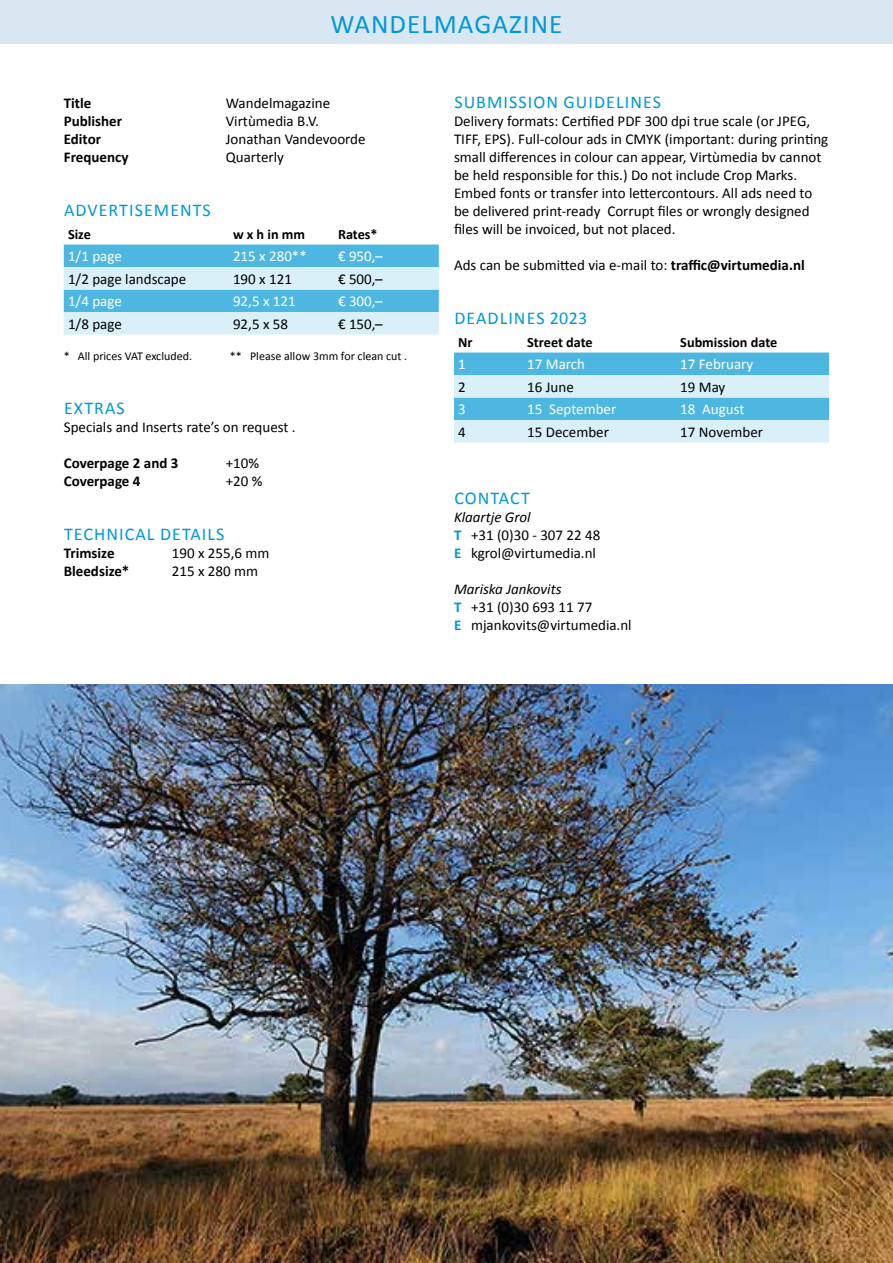
<style>
.page{position:relative;width:893px;height:1263px;background:#fff}
.page>*{position:absolute;margin:0;border:0;box-sizing:border-box;transform-origin:0 0}
.t1{font:27px "Calibri";letter-spacing:.04em;color:#0099d6}
.t2{font:18px "Calibri";letter-spacing:.06em;color:#0099d6}
.t3{font:15px/18px "Calibri";color:#000}
.t4{font:15px "Calibri";color:#fff}
.t5{font:700 15px "Calibri";color:#000}
.t6{font:700 14.25px "Calibri";color:#000}
.t7{font:12px "Calibri";color:#000}
.s1{font-weight:700}
.s2{font-style:italic}
.s3{font-weight:700;color:#0099d6}
</style>
<div class="page">
<img style="left:0;top:684px;width:893px;height:579px">
<svg style="left:64px;top:244px;width:375px;height:90px;background:#93d3ed"></svg>
<svg style="left:454px;top:352px;width:375px;height:90px;background:#93d3ed"></svg>
<div style="left:0;top:0;width:893px;height:44px;background:#d9e7f2"></div>
<h1 class="t1" style="left:330px;top:7px;width:233px">WANDELMAGAZINE</h1>
<p class="t5" style="left:64px;top:93px;width:29px">Title</p>
<p class="t3" style="left:226px;top:94px;width:106px">Wandelmagazine</p>
<p class="t5" style="left:64px;top:111px;width:60px">Publisher</p>
<p class="t3" style="left:226px;top:112px;width:95px">Virtùmedia B.V.</p>
<p class="t5" style="left:64px;top:129px;width:39px">Editor</p>
<p class="t3" style="left:226px;top:130px;width:141px">Jonathan Vandevoorde</p>
<p class="t5" style="left:64px;top:147px;width:66px">Frequency</p>
<p class="t3" style="left:226px;top:148px;width:60px">Quarterly</p>
<p class="t2" style="left:64px;top:199px;width:148px">ADVERTISEMENTS</p>
<p class="t6" style="left:68px;top:225px;width:24px">Size</p>
<p class="t6" style="left:233px;top:225px;width:74px">w x h in mm</p>
<p class="t6" style="left:338px;top:225px;width:41px">Rates*</p>
<p class="t4" style="left:68px;top:247px;width:55px">1/1 page</p>
<p class="t4" style="left:233px;top:247px;width:75px">215 x 280**</p>
<p class="t4" style="left:338px;top:247px;width:46px">€ 950,–</p>
<p class="t3" style="left:68px;top:270px;width:120px">1/2 page landscape</p>
<p class="t3" style="left:233px;top:270px;width:60px">190 x 121</p>
<p class="t3" style="left:338px;top:270px;width:46px">€ 500,–</p>
<p class="t4" style="left:68px;top:292px;width:55px">1/4 page</p>
<p class="t4" style="left:233px;top:292px;width:64px">92,5 x 121</p>
<p class="t4" style="left:338px;top:292px;width:46px">€ 300,–</p>
<p class="t3" style="left:68px;top:315px;width:55px">1/8 page</p>
<p class="t3" style="left:233px;top:315px;width:57px">92,5 x 58</p>
<p class="t3" style="left:338px;top:315px;width:46px">€ 150,–</p>
<p class="t7" style="left:64px;top:348px;width:130px">* All prices VAT excluded.</p>
<p class="t7" style="left:230px;top:348px;width:179px">** Please allow 3mm for clean cut .</p>
<p class="t2" style="left:64px;top:397px;width:62px">EXTRAS</p>
<p class="t3" style="left:64px;top:418px;width:233px">Specials and Inserts rate’s on request .</p>
<p class="t5" style="left:64px;top:453px;width:116px">Coverpage 2 and 3</p>
<p class="t3" style="left:226px;top:454px;width:35px">+10%</p>
<p class="t5" style="left:64px;top:471px;width:78px">Coverpage 4</p>
<p class="t3" style="left:226px;top:472px;width:38px">+20 %</p>
<p class="t2" style="left:64px;top:523px;width:162px">TECHNICAL DETAILS</p>
<p class="t5" style="left:64px;top:543px;width:52px">Trimsize</p>
<p class="t3" style="left:172px;top:544px;width:99px">190 x 255,6 mm</p>
<p class="t5" style="left:64px;top:561px;width:67px">Bleedsize*</p>
<p class="t3" style="left:172px;top:562px;width:88px">215 x 280 mm</p>
<p class="t2" style="left:454px;top:91px;width:208px">SUBMISSION GUIDELINES</p>
<p class="t3" style="left:454px;top:112px;width:376px">Delivery formats: Certified PDF 300 dpi true scale (or JPEG, TIFF, EPS). Full-colour ads in CMYK (important: during printing small differences in colour can appear, Virtùmedia bv cannot be held responsible for this.) Do not include Crop Marks.<br>Embed fonts or transfer into lettercontours. All ads need to be delivered print-ready Corrupt files or wrongly designed files will be invoiced, but not placed.</p>
<p class="t3" style="left:454px;top:256px;width:352px">Ads can be submitted via e-mail to: <span class="s1">traffic@virtumedia.nl</span></p>
<p class="t2" style="left:454px;top:307px;width:134px">DEADLINES 2023</p>
<p class="t6" style="left:458px;top:333px;width:16px">Nr</p>
<p class="t6" style="left:527px;top:333px;width:67px">Street date</p>
<p class="t6" style="left:680px;top:333px;width:99px">Submission date</p>
<p class="t4" style="left:458px;top:355px;width:9px">1</p>
<p class="t4" style="left:527px;top:355px;width:59px">17 March</p>
<p class="t4" style="left:680px;top:355px;width:75px">17 February</p>
<p class="t3" style="left:458px;top:378px;width:9px">2</p>
<p class="t3" style="left:527px;top:378px;width:48px">16 June</p>
<p class="t3" style="left:680px;top:378px;width:47px">19 May</p>
<p class="t4" style="left:458px;top:400px;width:9px">3</p>
<p class="t4" style="left:527px;top:400px;width:91px">15 September</p>
<p class="t4" style="left:680px;top:400px;width:66px">18 August</p>
<p class="t3" style="left:458px;top:423px;width:9px">4</p>
<p class="t3" style="left:527px;top:423px;width:83px">15 December</p>
<p class="t3" style="left:680px;top:423px;width:84px">17 November</p>
<p class="t2" style="left:454px;top:487px;width:77px">CONTACT</p>
<p class="t3" style="left:454px;top:508px;width:148px"><span class="s2">Klaartje Grol<br></span><span class="s3">T</span> +31 (0)30 - 307 22 48<br><span class="s3">E</span> kgrol@virtumedia.nl</p>
<p class="t3" style="left:454px;top:580px;width:179px"><span class="s2">Mariska Jankovits<br></span><span class="s3">T</span> +31 (0)30 693 11 77<br><span class="s3">E</span> mjankovits@virtumedia.nl</p>
</div>
